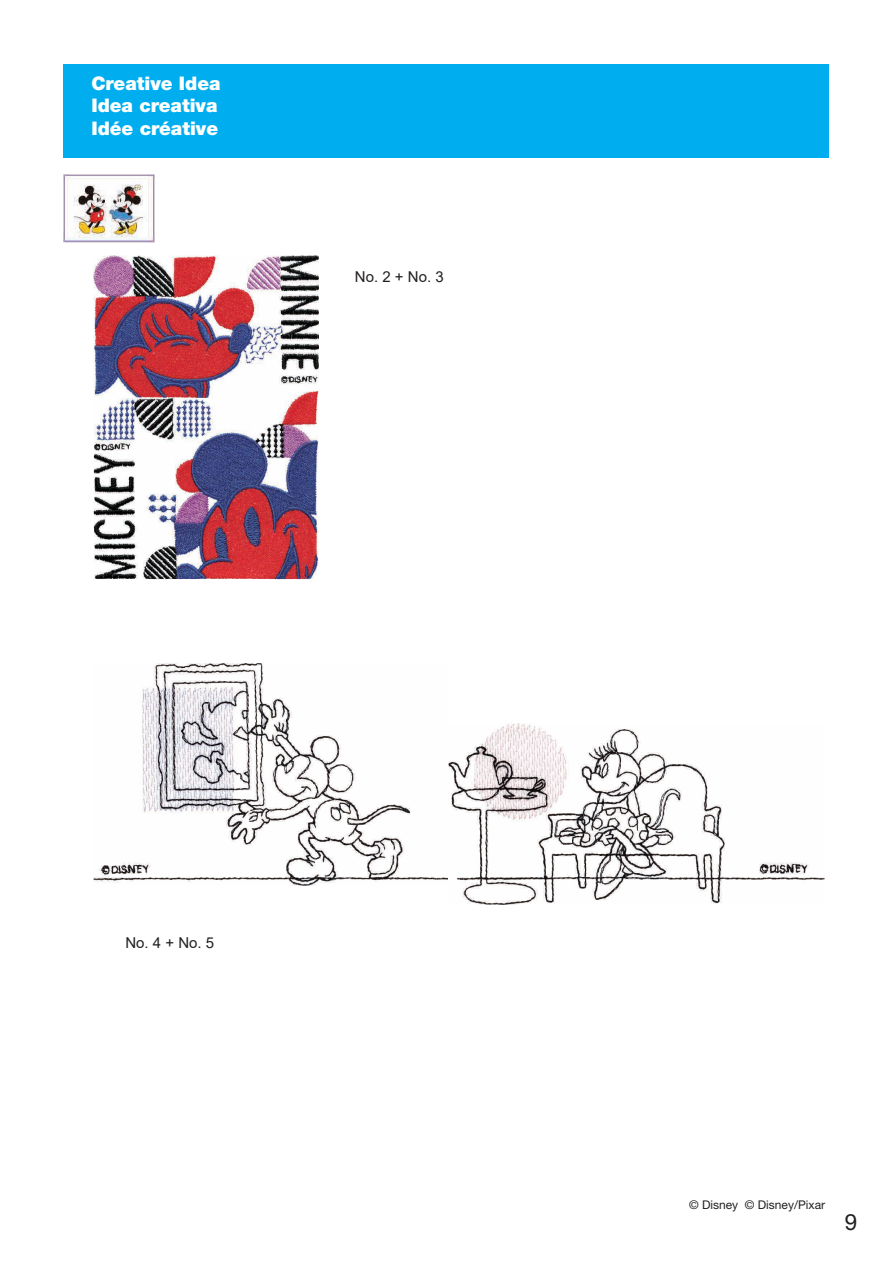
<style>
.page{position:relative;width:893px;height:1263px;background:#fff}
.page>*{position:absolute;margin:0;border:0;box-sizing:border-box;transform-origin:0 0}
.t1{font:22.5px "Helvetica Neue LT Std";color:#231f20}
.t2{font:900 18.75px/22.5px "Helvetica Neue LT Std";color:#fff}
.t3{font:15px "Arial";color:#231f20}
.t4{font:12px "Helvetica Neue LT Std";color:#231f20}
</style>
<div class="page">
<div style="left:64px;top:64px;width:765px;height:93px;background:#00aeef"></div>
<img style="left:64px;top:174px;width:91px;height:68px">
<img style="left:94px;top:255px;width:225px;height:140px">
<img style="left:94px;top:391px;width:224px;height:188px">
<img style="left:94px;top:663px;width:355px;height:222px">
<img style="left:449px;top:724px;width:376px;height:180px">
<p class="t2" style="left:91px;top:72px;width:131px">Creative Idea<br>Idea creativa<br>Idée créative</p>
<p class="t3" style="left:355px;top:266px;width:90px">No. 2 + No. 3</p>
<p class="t3" style="left:125px;top:933px;width:90px">No. 4 + No. 5</p>
<p class="t4" style="left:689px;top:1197px;width:138px">© Disney © Disney/Pixar</p>
<p class="t1" style="left:845px;top:1208px;width:14px">9</p>
</div>
